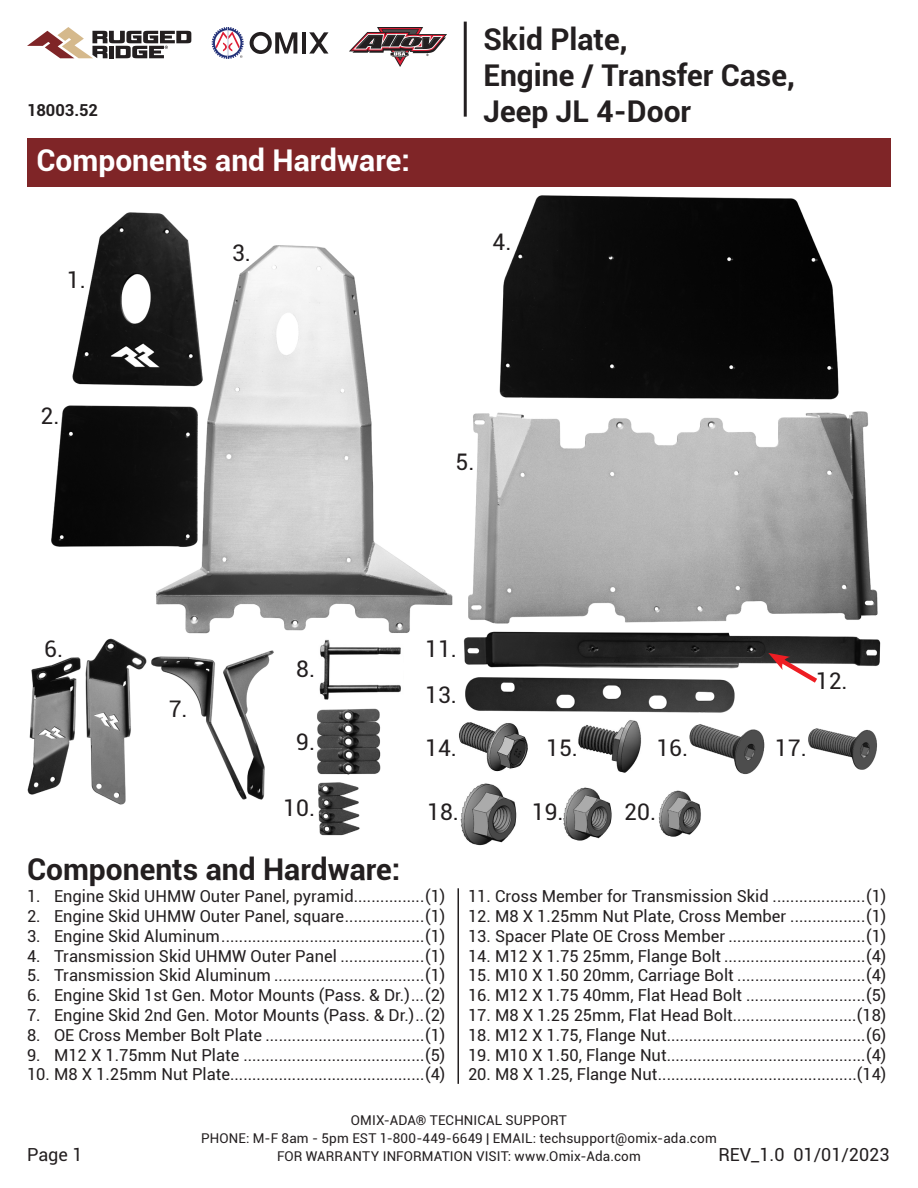
<style>
.page{position:relative;width:918px;height:1188px;background:#fff}
.page>*{position:absolute;margin:0;border:0;box-sizing:border-box;transform-origin:0 0}
.t1{font:700 30px/36px "Roboto";color:#231f20}
.t2{font:700 30px "Roboto";color:#fff}
.t3{font:22.95px "Roboto";color:#231f20}
.t4{font:18px "Roboto";color:#231f20}
.t5{font:16.5px "Roboto";color:#231f20}
.t6{font:700 16.5px "Roboto";color:#231f20}
.t7{font:13.5px "Roboto";letter-spacing:.01em;color:#231f20}
</style>
<div class="page">
<svg style="left:27px;top:27px;width:164px;height:31px"></svg>
<svg style="left:212px;top:27px;width:32px;height:32px"></svg>
<svg style="left:250px;top:32px;width:47px;height:22px"></svg>
<hr style="left:302px;top:32px;width:4px;height:22px;background:#231f20">
<svg style="left:309px;top:32px;width:19px;height:22px"></svg>
<svg style="left:349px;top:27px;width:98px;height:40px"></svg>
<img style="left:460px;top:783px;width:57px;height:63px">
<img style="left:563px;top:787px;width:49px;height:54px">
<img style="left:658px;top:790px;width:43px;height:47px">
<img style="left:51px;top:195px;width:827px;height:439px">
<img style="left:27px;top:623px;width:121px;height:182px">
<img style="left:151px;top:650px;width:123px;height:150px">
<img style="left:453px;top:627px;width:428px;height:42px">
<img style="left:465px;top:677px;width:270px;height:36px">
<img style="left:319px;top:639px;width:82px;height:61px">
<img style="left:317px;top:708px;width:64px;height:67px">
<img style="left:318px;top:782px;width:42px;height:54px">
<div style="left:27px;top:138px;width:864px;height:49px;background:#7f2527"></div>
<hr style="left:458px;top:888px;width:1px;height:196px;background:#231f20">
<hr style="left:464px;top:22px;width:3px;height:95px;background:#231f20">
<svg style="left:768px;top:653px;width:54px;height:30px"></svg>
<img style="left:458px;top:722px;width:70px;height:50px">
<img style="left:578px;top:720px;width:63px;height:53px">
<img style="left:689px;top:724px;width:76px;height:51px">
<img style="left:808px;top:728px;width:69px;height:42px">
<p class="t6" style="left:27px;top:99px;width:73px">18003.52</p>
<p class="t2" style="left:37px;top:140px;width:375px">Components and Hardware:</p>
<p class="t3" style="left:67px;top:264px;width:21px">1.</p>
<p class="t3" style="left:41px;top:400px;width:21px">2.</p>
<p class="t3" style="left:232px;top:236px;width:21px">3.</p>
<p class="t1" style="left:483px;top:20px;width:313px">Skid Plate,<br>Engine / Transfer Case,</p>
<p class="t1" style="left:483px;top:92px;width:209px">Jeep JL 4-Door</p>
<p class="t3" style="left:493px;top:226px;width:21px">4.</p>
<p class="t3" style="left:455px;top:445px;width:21px">5.</p>
<p class="t3" style="left:44px;top:633px;width:21px">6.</p>
<p class="t3" style="left:169px;top:692px;width:21px">7.</p>
<p class="t3" style="left:296px;top:653px;width:21px">8.</p>
<p class="t3" style="left:296px;top:725px;width:21px">9.</p>
<p class="t3" style="left:283px;top:792px;width:33px">10.</p>
<p class="t3" style="left:425px;top:633px;width:33px">11.</p>
<p class="t3" style="left:425px;top:679px;width:33px">13.</p>
<p class="t3" style="left:425px;top:732px;width:33px">14.</p>
<p class="t3" style="left:546px;top:732px;width:33px">15.</p>
<p class="t3" style="left:656px;top:732px;width:33px">16.</p>
<p class="t3" style="left:775px;top:732px;width:33px">17.</p>
<p class="t3" style="left:816px;top:665px;width:33px">12.</p>
<p class="t3" style="left:427px;top:796px;width:33px">18.</p>
<p class="t3" style="left:532px;top:796px;width:33px">19.</p>
<p class="t3" style="left:624px;top:796px;width:33px">20.</p>
<p class="t1" style="left:27px;top:850px;width:375px">Components and Hardware:</p>
<p class="t5" style="left:27px;top:885px;width:420px">1. Engine Skid UHMW Outer Panel, pyramid................(1)</p>
<p class="t5" style="left:27px;top:905px;width:420px">2. Engine Skid UHMW Outer Panel, square..................(1)</p>
<p class="t5" style="left:27px;top:924px;width:420px">3. Engine Skid Aluminum..............................................(1)</p>
<p class="t5" style="left:27px;top:944px;width:420px">4. Transmission Skid UHMW Outer Panel ...................(1)</p>
<p class="t5" style="left:27px;top:964px;width:420px">5. Transmission Skid Aluminum ..................................(1)</p>
<p class="t5" style="left:27px;top:984px;width:420px">6. Engine Skid 1st Gen. Motor Mounts (Pass. &amp; Dr.)...(2)</p>
<p class="t5" style="left:27px;top:1004px;width:420px">7. Engine Skid 2nd Gen. Motor Mounts (Pass. &amp; Dr.)..(2)</p>
<p class="t5" style="left:27px;top:1023px;width:420px">8. OE Cross Member Bolt Plate ....................................(1)</p>
<p class="t5" style="left:27px;top:1043px;width:420px">9. M12 X 1.75mm Nut Plate .........................................(5)</p>
<p class="t5" style="left:27px;top:1063px;width:420px">10. M8 X 1.25mm Nut Plate............................................(4)</p>
<p class="t5" style="left:468px;top:885px;width:420px">11. Cross Member for Transmission Skid .....................(1)</p>
<p class="t5" style="left:468px;top:905px;width:420px">12. M8 X 1.25mm Nut Plate, Cross Member .................(1)</p>
<p class="t5" style="left:468px;top:924px;width:420px">13. Spacer Plate OE Cross Member ...............................(1)</p>
<p class="t5" style="left:468px;top:944px;width:420px">14. M12 X 1.75 25mm, Flange Bolt ................................(4)</p>
<p class="t5" style="left:468px;top:964px;width:420px">15. M10 X 1.50 20mm, Carriage Bolt .............................(4)</p>
<p class="t5" style="left:468px;top:984px;width:420px">16. M12 X 1.75 40mm, Flat Head Bolt ...........................(5)</p>
<p class="t5" style="left:468px;top:1004px;width:420px">17. M8 X 1.25 25mm, Flat Head Bolt............................(18)</p>
<p class="t5" style="left:468px;top:1023px;width:420px">18. M12 X 1.75, Flange Nut.............................................(6)</p>
<p class="t5" style="left:468px;top:1043px;width:420px">19. M10 X 1.50, Flange Nut.............................................(4)</p>
<p class="t5" style="left:468px;top:1063px;width:420px">20. M8 X 1.25, Flange Nut.............................................(14)</p>
<p class="t7" style="left:351px;top:1111px;width:218px">OMIX-ADA® TECHNICAL SUPPORT</p>
<p class="t7" style="left:201px;top:1129px;width:517px">PHONE: M-F 8am - 5pm EST 1-800-449-6649 | EMAIL: techsupport@omix-ada.com</p>
<p class="t7" style="left:277px;top:1147px;width:365px">FOR WARRANTY INFORMATION VISIT: www.Omix-Ada.com</p>
<p class="t4" style="left:27px;top:1142px;width:57px">Page 1</p>
<p class="t4" style="left:719px;top:1142px;width:173px">REV_1.0 01/01/2023</p>
</div>
